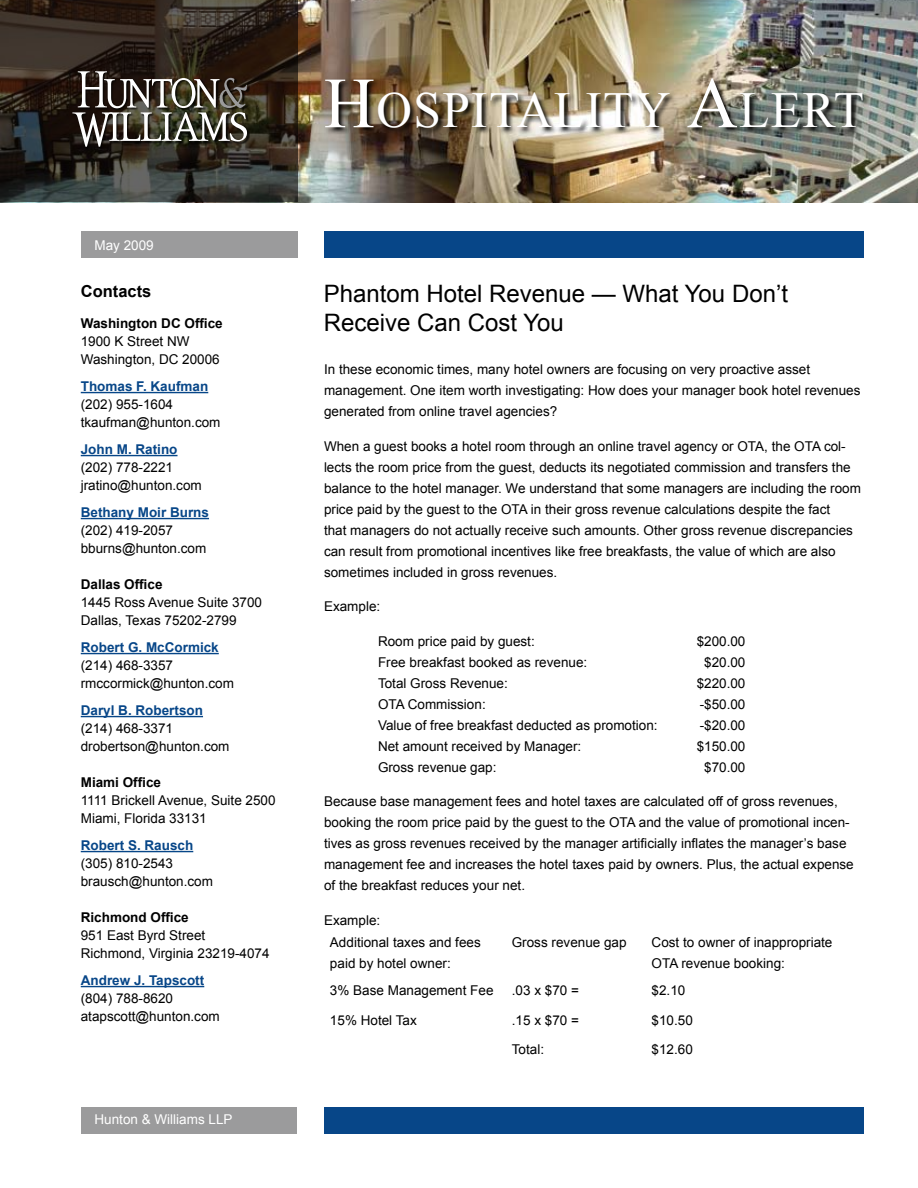
<style>
.page{position:relative;width:918px;height:1188px;background:#fff}
.page>*{position:absolute;margin:0;border:0;box-sizing:border-box;transform-origin:0 0}
.Masthead_title_1_lin{font:50.4px "Times New Roman";letter-spacing:.03em;color:#fff}
.Header_1{font:24px/28.5px "Arial";color:#000}
.Contact_main_title{font:700 16.5px "Arial";color:#000}
.body_text{font:13.5px/21px "Arial";color:#000}
.contact_body_text{font:13.5px "Arial";color:#000}
.contact_name{font:700 13.5px "Arial";color:#074688}
.contact_body_text-2{font:700 13.5px "Arial";color:#000}
.LLP___Date{font:13.5px "Arial";color:#fff}
.s1{font-size:72px}
</style>
<div class="page">
<img style="left:298px;top:0;width:620px;height:202px">
<svg style="left:0;top:0;width:298px;height:202px;background:#312a24"></svg>
<div style="left:324px;top:1107px;width:540px;height:27px;background:#074688"></div>
<div style="left:324px;top:231px;width:540px;height:27px;background:#074688"></div>
<div style="left:81px;top:231px;width:217px;height:27px;background:#9b9b9c"></div>
<div style="left:81px;top:1107px;width:216px;height:27px;background:#9b9b9c"></div>
<div style="left:73px;top:72px;width:177px;height:78px;background:#000;opacity:.75"></div>
<svg style="left:72px;top:71px;width:175px;height:76px;background:#5c574e"></svg>
<img style="left:324px;top:77px;width:546px;height:58px">
<hr style="left:81px;top:392px;width:127px;height:1px;background:#074688">
<hr style="left:81px;top:455px;width:97px;height:1px;background:#074688">
<hr style="left:81px;top:518px;width:128px;height:1px;background:#074688">
<hr style="left:81px;top:653px;width:138px;height:1px;background:#074688">
<hr style="left:81px;top:716px;width:122px;height:1px;background:#074688">
<hr style="left:81px;top:851px;width:112px;height:1px;background:#074688">
<hr style="left:81px;top:986px;width:123px;height:1px;background:#074688">
<p class="LLP___Date" style="left:94px;top:236px;width:61px">May 2009</p>
<p class="Contact_main_title" style="left:81px;top:280px;width:72px">Contacts</p>
<p class="contact_body_text-2" style="left:81px;top:315px;width:144px">Washington DC Office</p>
<p class="contact_body_text" style="left:81px;top:333px;width:110px">1900 K Street NW</p>
<p class="contact_body_text" style="left:81px;top:351px;width:141px">Washington, DC 20006</p>
<p class="contact_name" style="left:81px;top:377px;width:129px">Thomas F. Kaufman</p>
<p class="contact_body_text" style="left:81px;top:396px;width:94px">(202) 955-1604</p>
<p class="contact_body_text" style="left:81px;top:414px;width:141px">tkaufman@hunton.com</p>
<p class="contact_name" style="left:81px;top:440px;width:98px">John M. Ratino</p>
<p class="contact_body_text" style="left:81px;top:459px;width:94px">(202) 778-2221</p>
<p class="contact_body_text" style="left:81px;top:477px;width:123px">jratino@hunton.com</p>
<p class="contact_name" style="left:81px;top:503px;width:130px">Bethany Moir Burns</p>
<p class="contact_body_text" style="left:81px;top:522px;width:94px">(202) 419-2057</p>
<p class="contact_body_text" style="left:81px;top:540px;width:127px">bburns@hunton.com</p>
<p class="contact_body_text-2" style="left:81px;top:575px;width:83px">Dallas Office</p>
<p class="contact_body_text" style="left:81px;top:594px;width:183px">1445 Ross Avenue Suite 3700</p>
<p class="contact_body_text" style="left:81px;top:612px;width:157px">Dallas, Texas 75202-2799</p>
<p class="contact_name" style="left:81px;top:638px;width:140px">Robert G. McCormick</p>
<p class="contact_body_text" style="left:81px;top:657px;width:94px">(214) 468-3357</p>
<p class="contact_body_text" style="left:81px;top:675px;width:155px">rmccormick@hunton.com</p>
<p class="contact_name" style="left:81px;top:701px;width:124px">Daryl B. Robertson</p>
<p class="contact_body_text" style="left:81px;top:720px;width:94px">(214) 468-3371</p>
<p class="contact_body_text" style="left:81px;top:737px;width:150px">drobertson@hunton.com</p>
<p class="contact_body_text-2" style="left:81px;top:773px;width:82px">Miami Office</p>
<p class="contact_body_text" style="left:81px;top:791px;width:196px">1111 Brickell Avenue, Suite 2500</p>
<p class="contact_body_text" style="left:81px;top:809px;width:128px">Miami, Florida 33131</p>
<p class="contact_name" style="left:81px;top:836px;width:114px">Robert S. Rausch</p>
<p class="contact_body_text" style="left:81px;top:854px;width:94px">(305) 810-2543</p>
<p class="contact_body_text" style="left:81px;top:872px;width:134px">brausch@hunton.com</p>
<p class="contact_body_text-2" style="left:81px;top:908px;width:110px">Richmond Office</p>
<p class="contact_body_text" style="left:81px;top:926px;width:126px">951 East Byrd Street</p>
<p class="contact_body_text" style="left:81px;top:944px;width:190px">Richmond, Virginia 23219-4074</p>
<p class="contact_name" style="left:81px;top:971px;width:125px">Andrew J. Tapscott</p>
<p class="contact_body_text" style="left:81px;top:989px;width:94px">(804) 788-8620</p>
<p class="contact_body_text" style="left:81px;top:1007px;width:141px">atapscott@hunton.com</p>
<p class="LLP___Date" style="left:94px;top:1111px;width:140px">Hunton &amp; Williams LLP</p>
<p class="Masthead_title_1_lin" style="left:324px;top:77px;width:541px"><span class="s1">H</span>OSPITALITY <span class="s1">A</span>LERT</p>
<p class="Header_1" style="left:324px;top:280px;width:466px">Phantom Hotel Revenue — What You Don’t<br>Receive Can Cost You</p>
<p class="body_text" style="left:324px;top:359px;width:538px">In these economic times, many hotel owners are focusing on very proactive asset management. One item worth investigating: How does your manager book hotel revenues generated from online travel agencies?</p>
<p class="body_text" style="left:324px;top:436px;width:539px">When a guest books a hotel room through an online travel agency or OTA, the OTA col&shy;lects the room price from the guest, deducts its negotiated commission and transfers the balance to the hotel manager. We understand that some managers are including the room price paid by the guest to the OTA in their gross revenue calculations despite the fact<br>that managers do not actually receive such amounts. Other gross revenue discrepancies can result from promotional incentives like free breakfasts, the value of which are also sometimes included in gross revenues.</p>
<p class="body_text" style="left:324px;top:596px;width:58px">Example:</p>
<p class="body_text" style="left:378px;top:631px;width:158px">Room price paid by guest:</p>
<p class="body_text" style="left:697px;top:631px;width:50px">$200.00</p>
<p class="body_text" style="left:378px;top:652px;width:211px">Free breakfast booked as revenue:</p>
<p class="body_text" style="left:704px;top:652px;width:43px">$20.00</p>
<p class="body_text" style="left:378px;top:673px;width:131px">Total Gross Revenue:</p>
<p class="body_text" style="left:697px;top:673px;width:50px">$220.00</p>
<p class="body_text" style="left:378px;top:694px;width:109px">OTA Commission:</p>
<p class="body_text" style="left:700px;top:694px;width:47px">-$50.00</p>
<p class="body_text" style="left:378px;top:715px;width:281px">Value of free breakfast deducted as promotion:</p>
<p class="body_text" style="left:700px;top:715px;width:47px">-$20.00</p>
<p class="body_text" style="left:378px;top:736px;width:205px">Net amount received by Manager:</p>
<p class="body_text" style="left:697px;top:736px;width:50px">$150.00</p>
<p class="body_text" style="left:378px;top:757px;width:120px">Gross revenue gap:</p>
<p class="body_text" style="left:704px;top:757px;width:43px">$70.00</p>
<p class="body_text" style="left:324px;top:791px;width:531px">Because base management fees and hotel taxes are calculated off of gross revenues, booking the room price paid by the guest to the OTA and the value of promotional incen&shy;tives as gross revenues received by the manager artificially inflates the manager’s base management fee and increases the hotel taxes paid by owners. Plus, the actual expense of the breakfast reduces your net.</p>
<p class="body_text" style="left:324px;top:910px;width:58px">Example:</p>
<p class="body_text" style="left:330px;top:932px;width:152px">Additional taxes and fees paid by hotel owner:</p>
<p class="body_text" style="left:512px;top:932px;width:116px">Gross revenue gap</p>
<p class="body_text" style="left:652px;top:932px;width:182px">Cost to owner of inappropriate<br>OTA revenue booking:</p>
<p class="body_text" style="left:330px;top:980px;width:165px">3% Base Management Fee</p>
<p class="body_text" style="left:512px;top:980px;width:69px">.03 x $70 =</p>
<p class="body_text" style="left:652px;top:980px;width:35px">$2.10</p>
<p class="body_text" style="left:330px;top:1010px;width:88px">15% Hotel Tax</p>
<p class="body_text" style="left:512px;top:1010px;width:69px">.15 x $70 =</p>
<p class="body_text" style="left:652px;top:1010px;width:43px">$10.50</p>
<p class="body_text" style="left:512px;top:1039px;width:34px">Total:</p>
<p class="body_text" style="left:652px;top:1039px;width:43px">$12.60</p>
</div>
